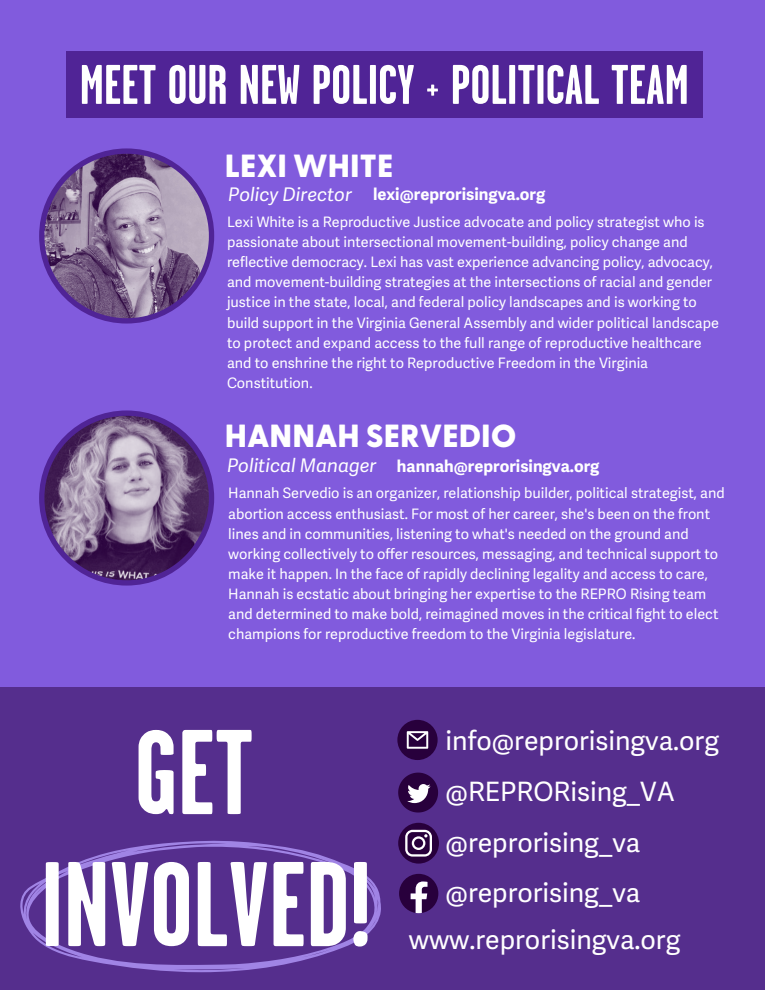
<style>
.page{position:relative;width:765px;height:990px;background:#815bdd}
.page>*{position:absolute;margin:0;border:0;box-sizing:border-box;transform-origin:0 0}
.t1{font:700 120.28px "Garage Gothic";color:#fff}
.t2{font:700 55.72px "Garage Gothic";color:#fff}
.t3{font:800 32px "Greycliff CF";color:#fff}
.t4{font:26.64px "Adelle Sans";color:#fff}
.t5{font:italic 18.76px "Adelle Sans";color:#fff}
.t6{font:700 16.52px "Adelle Sans";color:#fff}
.t7{font:14.4px/20.1px "Adelle Sans";color:#fff}
</style>
<div class="page">
<div style="left:0;top:688px;width:765px;height:302px;background:#552e8d"></div>
<svg style="left:20px;top:840px;width:361px;height:132px"></svg>
<svg style="left:398px;top:773px;width:40px;height:40px"></svg>
<svg style="left:398px;top:823px;width:41px;height:41px"></svg>
<svg style="left:399px;top:874px;width:39px;height:39px"></svg>
<svg style="left:397px;top:720px;width:41px;height:40px"></svg>
<svg style="left:407px;top:731px;width:21px;height:18px"></svg>
<div style="left:39px;top:148px;width:175px;height:176px;background:#502496;border-radius:50%"></div>
<div style="left:39px;top:410px;width:175px;height:176px;background:#502496;border-radius:50%"></div>
<img style="left:44px;top:416px;width:165px;height:164px">
<img style="left:44px;top:154px;width:165px;height:164px">
<div style="left:66px;top:52px;width:636px;height:66px;background:#502496"></div>
<p class="t2" style="left:80px;top:50px;width:611px">MEET OUR NEW POLICY + POLITICAL TEAM</p>
<p class="t3" style="left:225px;top:151px;width:170px">LEXI WHITE</p>
<p class="t5" style="left:228px;top:182px;width:125px">Policy Director</p>
<p class="t7" style="left:227px;top:212px;width:494px">Lexi White is a Reproductive Justice advocate and policy strategist who is passionate about intersectional movement-building, policy change and reflective democracy. Lexi has vast experience advancing policy, advocacy, and movement-building strategies at the intersections of racial and gender justice in the state, local, and federal policy landscapes and is working to build support in the Virginia General Assembly and wider political landscape to protect and expand access to the full range of reproductive healthcare and to enshrine the right to Reproductive Freedom in the Virginia Constitution.</p>
<p class="t6" style="left:373px;top:183px;width:174px">lexi@reprorisingva.org</p>
<p class="t3" style="left:225px;top:422px;width:293px">HANNAH SERVEDIO</p>
<p class="t6" style="left:397px;top:456px;width:204px">hannah@reprorisingva.org</p>
<p class="t5" style="left:227px;top:453px;width:151px">Political Manager</p>
<p class="t7" style="left:228px;top:483px;width:498px">Hannah Servedio is an organizer, relationship builder, political strategist, and abortion access enthusiast. For most of her career, she's been on the front lines and in communities, listening to what's needed on the ground and working collectively to offer resources, messaging, and technical support to make it happen. In the face of rapidly declining legality and access to care, Hannah is ecstatic about bringing her expertise to the REPRO Rising team and determined to make bold, reimagined moves in the critical fight to elect champions for reproductive freedom to the Virginia legislature.</p>
<p class="t1" style="left:135px;top:699px;width:120px">GET</p>
<p class="t1" style="left:41px;top:831px;width:332px">INVOLVED!</p>
<p class="t4" style="left:446px;top:723px;width:275px">info@reprorisingva.org</p>
<p class="t4" style="left:446px;top:774px;width:231px">@REPRORising_VA</p>
<p class="t4" style="left:446px;top:825px;width:196px">@reprorising_va</p>
<p class="t4" style="left:446px;top:875px;width:196px">@reprorising_va</p>
<p class="t4" style="left:409px;top:923px;width:273px">www.reprorisingva.org</p>
</div>
